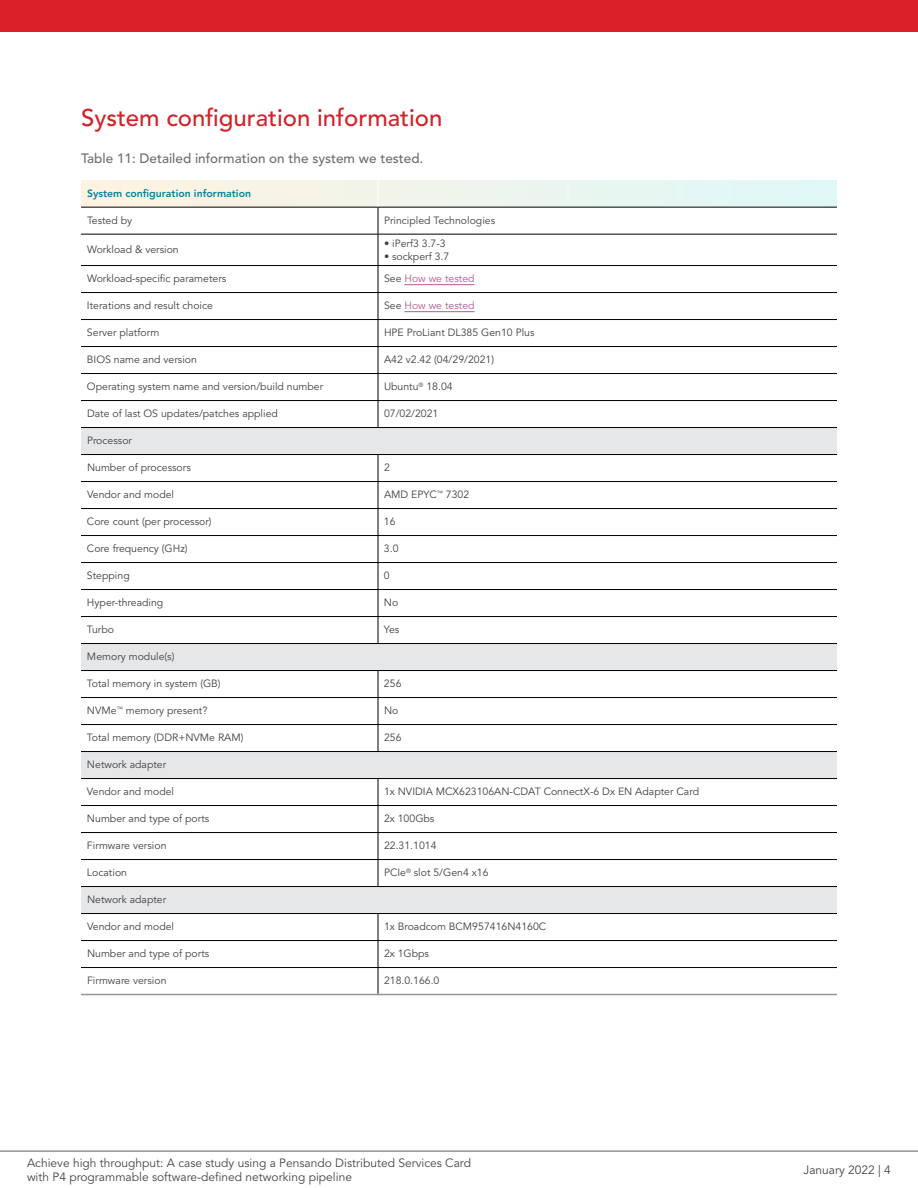
<style>
.page{position:relative;width:918px;height:1188px;background:#fff}
.page>*{position:absolute;margin:0;border:0;box-sizing:border-box;transform-origin:0 0}
.t1{font:500 24px "Avenir LT Pro";color:#d2232a}
.t2{font:500 13.5px "Avenir LT Pro";color:#6d6e71}
.t3{font:12px/14.4px "Avenir LT Pro";color:#464547}
.t4{font:10.5px "Avenir LT Pro";color:#414042}
.t5{font:800 10.5px "Avenir LT Pro";color:#03849e}
.t6{font:10.5px "Avenir LT Pro";color:#b65896}
.s1{color:#414042}
</style>
<div class="page">
<svg style="left:81px;top:428px;width:756px;height:485px"></svg>
<hr style="left:81px;top:994px;width:297px;height:1px;background:#939598">
<hr style="left:378px;top:994px;width:459px;height:1px;background:#939598">
<hr style="left:378px;top:234px;width:1px;height:31px;background:#000">
<svg style="left:378px;top:266px;width:1px;height:161px"></svg>
<hr style="left:81px;top:481px;width:297px;height:1px;background:#000">
<hr style="left:81px;top:508px;width:297px;height:1px;background:#000">
<hr style="left:81px;top:535px;width:297px;height:1px;background:#000">
<hr style="left:81px;top:562px;width:297px;height:1px;background:#000">
<hr style="left:81px;top:589px;width:297px;height:1px;background:#000">
<hr style="left:81px;top:616px;width:297px;height:1px;background:#000">
<hr style="left:378px;top:616px;width:459px;height:1px;background:#000">
<hr style="left:81px;top:697px;width:297px;height:1px;background:#000">
<hr style="left:378px;top:697px;width:459px;height:1px;background:#000">
<hr style="left:81px;top:724px;width:297px;height:1px;background:#000">
<hr style="left:378px;top:724px;width:459px;height:1px;background:#000">
<hr style="left:81px;top:805px;width:297px;height:1px;background:#000">
<hr style="left:378px;top:805px;width:459px;height:1px;background:#000">
<hr style="left:81px;top:832px;width:297px;height:1px;background:#000">
<hr style="left:378px;top:832px;width:459px;height:1px;background:#000">
<hr style="left:81px;top:859px;width:297px;height:1px;background:#000">
<hr style="left:378px;top:859px;width:459px;height:1px;background:#000">
<hr style="left:81px;top:940px;width:297px;height:1px;background:#000">
<hr style="left:378px;top:940px;width:459px;height:1px;background:#000">
<hr style="left:81px;top:967px;width:297px;height:1px;background:#000">
<hr style="left:378px;top:967px;width:459px;height:1px;background:#000">
<svg style="left:378px;top:671px;width:1px;height:80px"></svg>
<svg style="left:378px;top:779px;width:1px;height:107px"></svg>
<svg style="left:378px;top:914px;width:1px;height:80px"></svg>
<hr style="left:81px;top:234px;width:297px;height:1px;background:#000">
<hr style="left:378px;top:234px;width:459px;height:1px;background:#000">
<hr style="left:81px;top:265px;width:297px;height:1px;background:#000">
<hr style="left:378px;top:265px;width:459px;height:1px;background:#000">
<hr style="left:81px;top:292px;width:297px;height:1px;background:#000">
<hr style="left:378px;top:292px;width:459px;height:1px;background:#000">
<hr style="left:81px;top:319px;width:297px;height:1px;background:#000">
<hr style="left:378px;top:319px;width:459px;height:1px;background:#000">
<hr style="left:81px;top:346px;width:297px;height:1px;background:#000">
<hr style="left:378px;top:346px;width:459px;height:1px;background:#000">
<hr style="left:81px;top:373px;width:297px;height:1px;background:#000">
<hr style="left:378px;top:373px;width:459px;height:1px;background:#000">
<hr style="left:81px;top:400px;width:297px;height:1px;background:#000">
<hr style="left:378px;top:400px;width:459px;height:1px;background:#000">
<svg style="left:81px;top:180px;width:756px;height:54px"></svg>
<hr style="left:378px;top:207px;width:459px;height:1px;background:#000">
<hr style="left:378px;top:481px;width:459px;height:1px;background:#000">
<svg style="left:378px;top:455px;width:1px;height:188px"></svg>
<hr style="left:378px;top:508px;width:459px;height:1px;background:#000">
<hr style="left:378px;top:535px;width:459px;height:1px;background:#000">
<hr style="left:378px;top:562px;width:459px;height:1px;background:#000">
<hr style="left:378px;top:589px;width:459px;height:1px;background:#000">
<hr style="left:81px;top:643px;width:297px;height:1px;background:#000">
<hr style="left:378px;top:643px;width:459px;height:1px;background:#000">
<hr style="left:81px;top:751px;width:297px;height:1px;background:#000">
<hr style="left:378px;top:751px;width:459px;height:1px;background:#000">
<hr style="left:81px;top:778px;width:297px;height:1px;background:#000">
<hr style="left:378px;top:778px;width:459px;height:1px;background:#000">
<hr style="left:81px;top:886px;width:297px;height:1px;background:#000">
<hr style="left:378px;top:886px;width:459px;height:1px;background:#000">
<hr style="left:81px;top:913px;width:297px;height:1px;background:#000">
<hr style="left:378px;top:913px;width:459px;height:1px;background:#000">
<hr style="left:81px;top:670px;width:297px;height:1px;background:#000">
<hr style="left:378px;top:670px;width:459px;height:1px;background:#000">
<hr style="left:81px;top:427px;width:297px;height:1px;background:#000">
<hr style="left:378px;top:427px;width:459px;height:1px;background:#000">
<hr style="left:81px;top:454px;width:297px;height:1px;background:#000">
<hr style="left:378px;top:454px;width:459px;height:1px;background:#000">
<hr style="left:404px;top:284px;width:71px;height:1px;background:#b65896">
<hr style="left:404px;top:311px;width:71px;height:1px;background:#b65896">
<hr style="left:0;top:1151px;width:918px;height:1px;background:#616264">
<div style="left:0;top:0;width:918px;height:32px;background:#da2128"></div>
<h1 class="t1" style="left:81px;top:104px;width:363px">System configuration information</h1>
<p class="t2" style="left:81px;top:150px;width:344px">Table 11: Detailed information on the system we tested.</p>
<p class="t5" style="left:87px;top:187px;width:166px">System configuration information</p>
<p class="t4" style="left:87px;top:214px;width:47px">Tested by</p>
<p class="t4" style="left:384px;top:214px;width:113px">Principled Technologies</p>
<p class="t4" style="left:87px;top:243px;width:93px">Workload &amp; version</p>
<p class="t4" style="left:384px;top:237px;width:63px">• iPerf3 3.7-3</p>
<p class="t4" style="left:384px;top:250px;width:67px">• sockperf 3.7</p>
<p class="t4" style="left:87px;top:273px;width:141px">Workload-specific parameters</p>
<p class="t6" style="left:384px;top:273px;width:92px"><span class="s1">See</span> How we tested</p>
<p class="t4" style="left:87px;top:300px;width:128px">Iterations and result choice</p>
<p class="t6" style="left:384px;top:300px;width:92px"><span class="s1">See</span> How we tested</p>
<p class="t4" style="left:87px;top:327px;width:74px">Server platform</p>
<p class="t4" style="left:384px;top:327px;width:152px">HPE ProLiant DL385 Gen10 Plus</p>
<p class="t4" style="left:87px;top:354px;width:111px">BIOS name and version</p>
<p class="t4" style="left:384px;top:354px;width:112px">A42 v2.42 (04/29/2021)</p>
<p class="t4" style="left:87px;top:381px;width:238px">Operating system name and version/build number</p>
<p class="t4" style="left:384px;top:381px;width:70px">Ubuntu<sup>®</sup> 18.04</p>
<p class="t4" style="left:87px;top:408px;width:192px">Date of last OS updates/patches applied</p>
<p class="t4" style="left:384px;top:408px;width:56px">07/02/2021</p>
<p class="t4" style="left:87px;top:435px;width:47px">Processor</p>
<p class="t4" style="left:87px;top:462px;width:105px">Number of processors</p>
<p class="t4" style="left:384px;top:462px;width:7px">2</p>
<p class="t4" style="left:87px;top:489px;width:89px">Vendor and model</p>
<p class="t4" style="left:384px;top:489px;width:87px">AMD EPYC<sup>™</sup> 7302</p>
<p class="t4" style="left:87px;top:516px;width:126px">Core count (per processor)</p>
<p class="t4" style="left:384px;top:516px;width:13px">16</p>
<p class="t4" style="left:87px;top:543px;width:102px">Core frequency (GHz)</p>
<p class="t4" style="left:384px;top:543px;width:16px">3.0</p>
<p class="t4" style="left:87px;top:570px;width:44px">Stepping</p>
<p class="t4" style="left:384px;top:570px;width:7px">0</p>
<p class="t4" style="left:87px;top:597px;width:78px">Hyper-threading</p>
<p class="t4" style="left:384px;top:597px;width:16px">No</p>
<p class="t4" style="left:87px;top:624px;width:29px">Turbo</p>
<p class="t4" style="left:384px;top:624px;width:17px">Yes</p>
<p class="t4" style="left:87px;top:650px;width:89px">Memory module(s)</p>
<p class="t4" style="left:87px;top:678px;width:135px">Total memory in system (GB)</p>
<p class="t4" style="left:384px;top:678px;width:19px">256</p>
<p class="t4" style="left:87px;top:705px;width:122px">NVMe<sup>™</sup> memory present?</p>
<p class="t4" style="left:384px;top:705px;width:16px">No</p>
<p class="t4" style="left:87px;top:732px;width:158px">Total memory (DDR+NVMe RAM)</p>
<p class="t4" style="left:384px;top:732px;width:19px">256</p>
<p class="t4" style="left:87px;top:759px;width:81px">Network adapter</p>
<p class="t4" style="left:87px;top:786px;width:89px">Vendor and model</p>
<p class="t4" style="left:384px;top:786px;width:317px">1x NVIDIA MCX623106AN-CDAT ConnectX-6 Dx EN Adapter Card</p>
<p class="t4" style="left:87px;top:813px;width:124px">Number and type of ports</p>
<p class="t4" style="left:384px;top:813px;width:52px">2x 100Gbs</p>
<p class="t4" style="left:87px;top:840px;width:81px">Firmware version</p>
<p class="t4" style="left:384px;top:840px;width:54px">22.31.1014</p>
<p class="t4" style="left:87px;top:867px;width:42px">Location</p>
<p class="t4" style="left:384px;top:867px;width:106px">PCIe<sup>®</sup> slot 5/Gen4 x16</p>
<p class="t4" style="left:87px;top:894px;width:81px">Network adapter</p>
<p class="t4" style="left:87px;top:921px;width:89px">Vendor and model</p>
<p class="t4" style="left:384px;top:921px;width:164px">1x Broadcom BCM957416N4160C</p>
<p class="t4" style="left:87px;top:948px;width:124px">Number and type of ports</p>
<p class="t4" style="left:384px;top:948px;width:47px">2x 1Gbps</p>
<p class="t4" style="left:87px;top:975px;width:81px">Firmware version</p>
<p class="t4" style="left:384px;top:975px;width:57px">218.0.166.0</p>
<p class="t3" style="left:27px;top:1156px;width:446px">Achieve high throughput: A case study using a Pensando Distributed Services Card with P4 programmable software-defined networking pipeline</p>
<p class="t3" style="left:804px;top:1163px;width:89px">January 2022 | 4</p>
</div>
